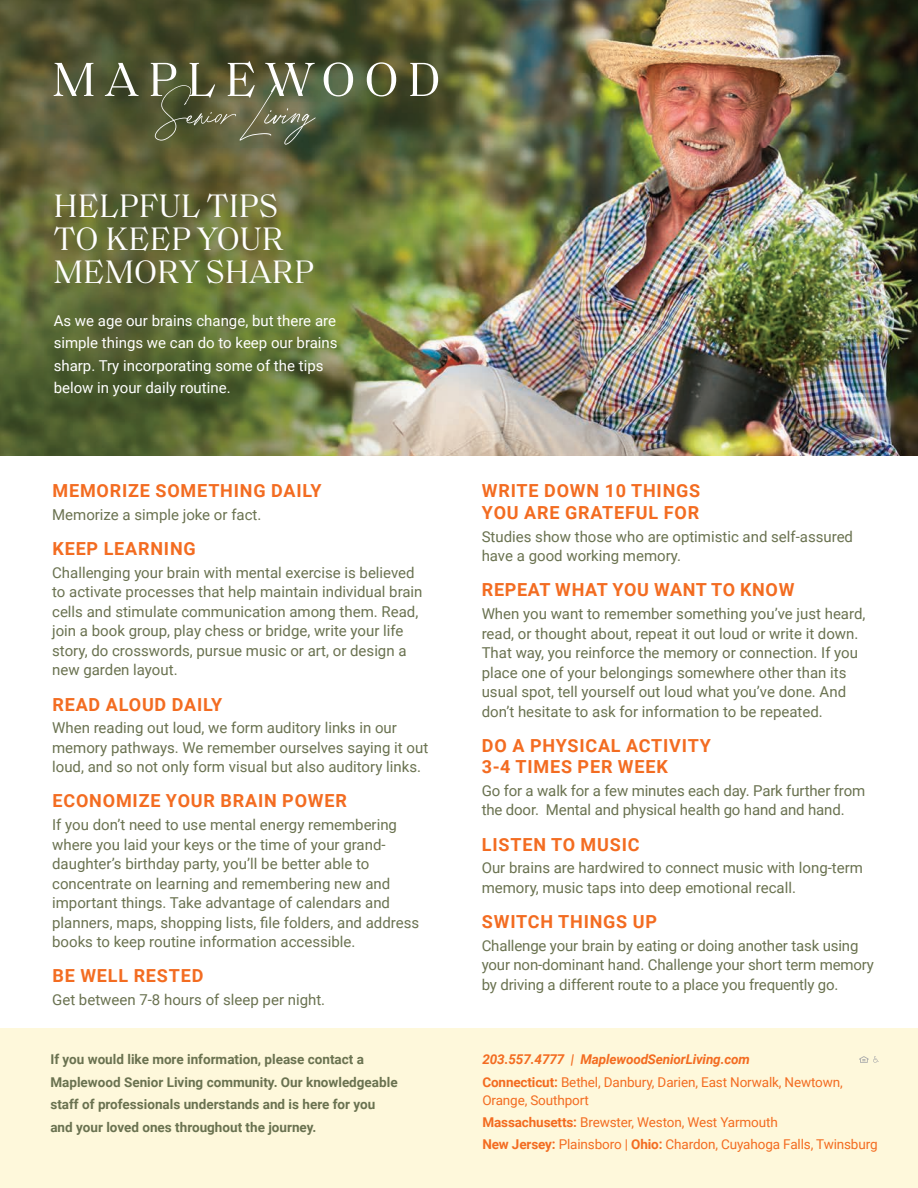
<style>
.page{position:relative;width:918px;height:1188px;background:#fff}
.page>*{position:absolute;margin:0;border:0;box-sizing:border-box;transform-origin:0 0}
.t1{font:33px/33px "Saol Text";letter-spacing:.02em;color:#fff}
.t2{font:700 18px/21.6px "Roboto";letter-spacing:.045em;color:#f36c21}
.t3{font:15px/19.5px "Roboto";color:#6a7250}
.t4{font:15px/22.5px "Roboto";color:#fff}
.t5{font:700 13.5px/22.5px "Roboto";color:#6a7250}
.t6{font:13.5px/18px "Roboto";letter-spacing:-.01em;color:#f36c21}
.t7{font:italic 700 13.5px "Roboto";letter-spacing:-.01em;color:#f36c21}
.s1{font-weight:700}
</style>
<div class="page">
<img style="left:0;top:0;width:918px;height:456px">
<div style="left:0;top:1029px;width:918px;height:159px;background:#fef8db"></div>
<svg style="left:859px;top:1056px;width:20px;height:7px"></svg>
<svg style="left:54px;top:63px;width:39px;height:33px"></svg>
<svg style="left:105px;top:63px;width:34px;height:33px"></svg>
<svg style="left:324px;top:62px;width:29px;height:34px"></svg>
<svg style="left:367px;top:62px;width:29px;height:34px"></svg>
<svg style="left:410px;top:63px;width:28px;height:33px"></svg>
<svg style="left:151px;top:61px;width:165px;height:84px"></svg>
<p class="t1" style="left:54px;top:187px;width:262px">HELPFUL TIPS<br>TO KEEP YOUR<br>MEMORY SHARP</p>
<p class="t4" style="left:54px;top:309px;width:285px">As we age our brains change, but there are simple things we can do to keep our brains sharp. Try incorporating some of the tips below in your daily routine.</p>
<p class="t2" style="left:53px;top:479px;width:271px">MEMORIZE SOMETHING DAILY</p>
<p class="t3" style="left:52px;top:504px;width:211px">Memorize a simple joke or fact.</p>
<p class="t2" style="left:53px;top:537px;width:145px">KEEP LEARNING</p>
<p class="t3" style="left:52px;top:562px;width:372px">Challenging your brain with mental exercise is believed to activate processes that help maintain individual brain cells and stimulate communication among them. Read, join a book group, play chess or bridge, write your life story, do crosswords, pursue music or art, or design a new garden layout.</p>
<p class="t2" style="left:53px;top:693px;width:171px">READ ALOUD DAILY</p>
<p class="t3" style="left:52px;top:718px;width:378px">When reading out loud, we form auditory links in our memory pathways. We remember ourselves saying it out loud, and so not only form visual but also auditory links.</p>
<p class="t2" style="left:53px;top:789px;width:296px">ECONOMIZE YOUR BRAIN POWER</p>
<p class="t3" style="left:52px;top:814px;width:368px">If you don’t need to use mental energy remembering where you laid your keys or the time of your grand&shy;daughter’s birthday party, you’ll be better able to concentrate on learning and remembering new and important things. Take advantage of calendars and planners, maps, shopping lists, file folders, and address books to keep routine information accessible.</p>
<p class="t2" style="left:53px;top:964px;width:152px">BE WELL RESTED</p>
<p class="t3" style="left:52px;top:989px;width:275px">Get between 7-8 hours of sleep per night.</p>
<p class="t2" style="left:482px;top:479px;width:220px">WRITE DOWN 10 THINGS<br>YOU ARE GRATEFUL FOR</p>
<p class="t3" style="left:482px;top:526px;width:373px">Studies show those who are optimistic and self-assured have a good working memory.</p>
<p class="t2" style="left:482px;top:578px;width:314px">REPEAT WHAT YOU WANT TO KNOW</p>
<p class="t3" style="left:482px;top:603px;width:385px">When you want to remember something you’ve just heard, read, or thought about, repeat it out loud or write it down.<br>That way, you reinforce the memory or connection. If you place one of your belongings somewhere other than its usual spot, tell yourself out loud what you’ve done. And don’t hesitate to ask for information to be repeated.</p>
<p class="t2" style="left:482px;top:734px;width:230px">DO A PHYSICAL ACTIVITY<br>3-4 TIMES PER WEEK</p>
<p class="t3" style="left:482px;top:780px;width:385px">Go for a walk for a few minutes each day. Park further from the door. Mental and physical health go hand and hand.</p>
<p class="t2" style="left:482px;top:833px;width:159px">LISTEN TO MUSIC</p>
<p class="t3" style="left:482px;top:858px;width:383px">Our brains are hardwired to connect music with long-term memory, music taps into deep emotional recall.</p>
<p class="t2" style="left:482px;top:910px;width:177px">SWITCH THINGS UP</p>
<p class="t3" style="left:482px;top:935px;width:394px">Challenge your brain by eating or doing another task using your non-dominant hand. Challenge your short term memory by driving a different route to a place you frequently go.</p>
<p class="t5" style="left:50px;top:1048px;width:349px">If you would like more information, please contact a Maplewood Senior Living community. Our knowledgeable staff of professionals understands and is here for you and your loved ones throughout the journey.</p>
<p class="t7" style="left:482px;top:1050px;width:269px">203.557.4777 | MaplewoodSeniorLiving.com</p>
<p class="t6" style="left:482px;top:1072px;width:362px"><span class="s1">Connecticut:</span> Bethel, Danbury, Darien, East Norwalk, Newtown,<br>Orange, Southport</p>
<p class="t6" style="left:482px;top:1113px;width:297px"><span class="s1">Massachusetts:</span> Brewster, Weston, West Yarmouth</p>
<p class="t6" style="left:482px;top:1135px;width:397px"><span class="s1">New Jersey:</span> Plainsboro | <span class="s1">Ohio:</span> Chardon, Cuyahoga Falls, Twinsburg</p>
</div>
